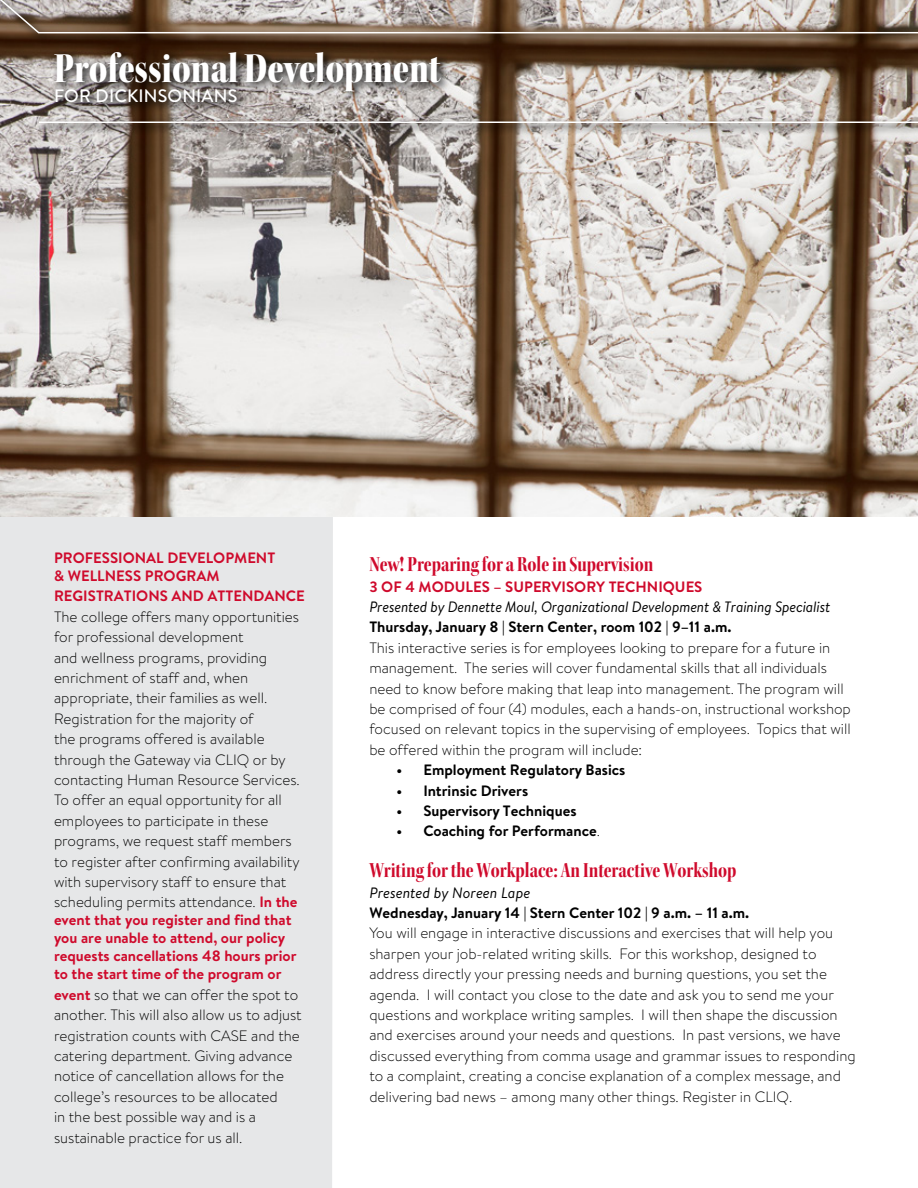
<style>
.page{position:relative;width:918px;height:1188px;background:#fff}
.page>*{position:absolute;margin:0;border:0;box-sizing:border-box;transform-origin:0 0}
.t1{font:45px "Kepler Std Black Cn Disp";color:#fff}
.t2{font:22.5px "Kepler Std Bold Cn Disp";color:#cf0a2c}
.t3{font:500 18px "Brandon Text";letter-spacing:.01em;color:#fff}
.t4{font:300 15px/20.4px "Brandon Text";color:#000}
.t5{font:700 15px/18px "Brandon Text";color:#cf0a2c}
.t6{font:700 15px "Brandon Text";color:#000}
.t7{font:italic 15px "Brandon Text";letter-spacing:-.01em;color:#000}
.s1{font-weight:700;color:#cf0a2c}
.s2{font-weight:300}
</style>
<div class="page">
<div style="left:0;top:516px;width:333px;height:672px;background:#e6e7e8"></div>
<img style="left:0;top:45px;width:918px;height:471px">
<div style="left:50px;top:47px;width:402px;height:67px;background:#000;opacity:.75"></div>
<div style="left:35px;top:117px;width:883px;height:18px;background:#000;opacity:.75"></div>
<hr style="left:39px;top:122px;width:879px;height:1px;background:#fff">
<div style="left:0;top:0;width:918px;height:45px;background:#000;opacity:.75"></div>
<svg style="left:0;top:0;width:918px;height:34px;background:#aa9c91"></svg>
<h1 class="t1" style="left:54px;top:43px;width:388px">Professional Development</h1>
<p class="t3" style="left:54px;top:83px;width:185px">FOR DICKINSONIANS</p>
<p class="t5" style="left:54px;top:548px;width:223px">PROFESSIONAL DEVELOPMENT &amp; WELLNESS PROGRAM</p>
<p class="t5" style="left:54px;top:587px;width:252px">REGISTRATIONS AND ATTENDANCE</p>
<p class="t4" style="left:54px;top:606px;width:247px">The college offers many opportunities for professional development<br>and wellness programs, providing enrichment of staff and, when appropriate, their families as well.<br>Registration for the majority of<br>the programs offered is available through the Gateway via CLIQ or by contacting Human Resource Services.<br>To offer an equal opportunity for all employees to participate in these programs, we request staff members to register after confirming availability with supervisory staff to ensure that scheduling permits attendance. <span class="s1">In the</span></p>
<p class="t5" style="left:54px;top:911px;width:244px">event that you register and find that you are unable to attend, our policy requests cancellations 48 hours prior to the start time of the program or</p>
<p class="t4" style="left:54px;top:984px;width:249px"><span class="s1">event</span> so that we can offer the spot to another. This will also allow us to adjust registration counts with CASE and the catering department. Giving advance notice of cancellation allows for the college’s resources to be allocated<br>in the best possible way and is a sustainable practice for us all.</p>
<h2 class="t2" style="left:369px;top:552px;width:285px">New! Preparing for a Role in Supervision</h2>
<p class="t5" style="left:369px;top:577px;width:335px">3 OF 4 MODULES – SUPERVISORY TECHNIQUES</p>
<p class="t7" style="left:369px;top:597px;width:463px">Presented by Dennette Moul, Organizational Development &amp; Training Specialist</p>
<p class="t6" style="left:369px;top:617px;width:364px">Thursday, January 8 | Stern Center, room 102 | 9–11 a.m.</p>
<p class="t4" style="left:369px;top:637px;width:483px">This interactive series is for employees looking to prepare for a future in management. The series will cover fundamental skills that all individuals need to know before making that leap into management. The program will be comprised of four (4) modules, each a hands-on, instructional workshop focused on relevant topics in the supervising of employees. Topics that will be offered within the program will include:</p>
<p class="t6" style="left:396px;top:760px;width:231px">• Employment Regulatory Basics</p>
<p class="t6" style="left:396px;top:780px;width:133px">• Intrinsic Drivers</p>
<p class="t6" style="left:396px;top:800px;width:182px">• Supervisory Techniques</p>
<p class="t6" style="left:396px;top:821px;width:205px">• Coaching for Performance<span class="s2">.</span></p>
<h2 class="t2" style="left:369px;top:858px;width:369px">Writing for the Workplace: An Interactive Workshop</h2>
<p class="t7" style="left:369px;top:882px;width:163px">Presented by Noreen Lape</p>
<p class="t6" style="left:369px;top:902px;width:381px">Wednesday, January 14 | Stern Center 102 | 9 a.m. – 11 a.m.</p>
<p class="t4" style="left:369px;top:922px;width:488px">You will engage in interactive discussions and exercises that will help you sharpen your job-related writing skills. For this workshop, designed to address directly your pressing needs and burning questions, you set the agenda. I will contact you close to the date and ask you to send me your questions and workplace writing samples. I will then shape the discussion and exercises around your needs and questions. In past versions, we have discussed everything from comma usage and grammar issues to responding to a complaint, creating a concise explanation of a complex message, and delivering bad news – among many other things. Register in CLIQ.</p>
</div>
